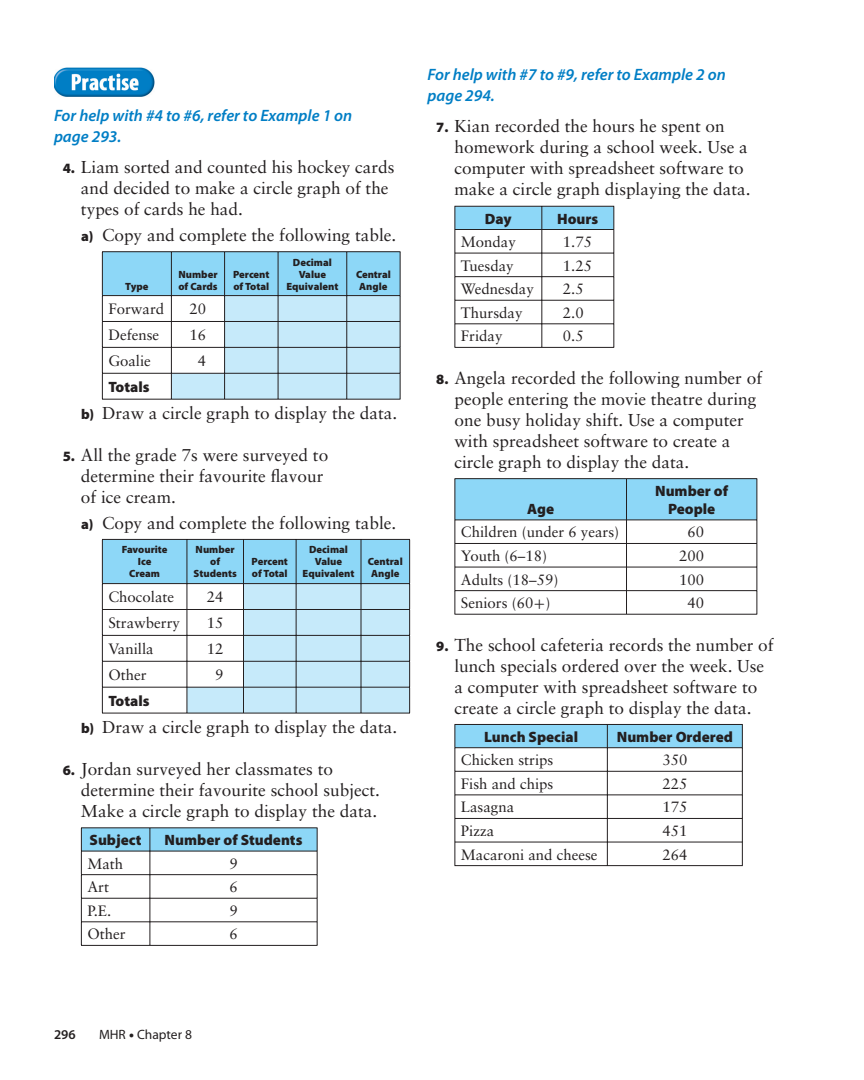
<style>
.page{position:relative;width:864px;height:1080px;background:#fff}
.page>*{position:absolute;margin:0;border:0;box-sizing:border-box;transform-origin:0 0}
.t1{font:17.25px/21px "Sabon";color:#231f20}
.t2{font:italic 600 16.5px/21px "Myriad Pro";color:#007ec5}
.t3{font:15px "Sabon";color:#231f20}
.t4{font:900 15px/18px "Myriad Pro";color:#231f20;text-align:center}
.t5{font:13.5px "Myriad Pro";color:#231f20}
.t6{font:600 13.5px "Myriad Pro";color:#231f20}
.t7{font:900 10.5px/12px "Myriad Pro";color:#231f20;text-align:center}
.s1{font-family:"Myriad Pro";font-weight:900;font-size:14.25px}
.s2{font-family:"Uni Math"}
.s3{font-weight:900}
</style>
<div class="page">
<img style="left:54px;top:68px;width:101px;height:29px">
<hr style="left:102px;top:251px;width:69px;height:1px;background:#231f20">
<hr style="left:171px;top:251px;width:54px;height:1px;background:#231f20">
<hr style="left:225px;top:251px;width:53px;height:1px;background:#231f20">
<hr style="left:278px;top:251px;width:69px;height:1px;background:#231f20">
<hr style="left:347px;top:251px;width:53px;height:1px;background:#231f20">
<svg style="left:102px;top:252px;width:299px;height:147px"></svg>
<hr style="left:102px;top:399px;width:245px;height:1px;background:#231f20">
<hr style="left:347px;top:399px;width:53px;height:1px;background:#231f20">
<svg style="left:102px;top:539px;width:308px;height:174px"></svg>
<hr style="left:102px;top:713px;width:259px;height:1px;background:#231f20">
<hr style="left:361px;top:713px;width:49px;height:1px;background:#231f20">
<hr style="left:81px;top:827px;width:69px;height:1px;background:#231f20">
<hr style="left:150px;top:827px;width:168px;height:1px;background:#231f20">
<svg style="left:81px;top:828px;width:237px;height:117px"></svg>
<hr style="left:81px;top:945px;width:69px;height:1px;background:#231f20">
<hr style="left:150px;top:945px;width:168px;height:1px;background:#231f20">
<svg style="left:454px;top:206px;width:160px;height:141px"></svg>
<hr style="left:454px;top:347px;width:88px;height:1px;background:#231f20">
<hr style="left:542px;top:347px;width:72px;height:1px;background:#231f20">
<hr style="left:454px;top:478px;width:173px;height:1px;background:#231f20">
<hr style="left:627px;top:478px;width:130px;height:1px;background:#231f20">
<svg style="left:454px;top:479px;width:304px;height:135px"></svg>
<hr style="left:454px;top:614px;width:173px;height:1px;background:#231f20">
<hr style="left:627px;top:614px;width:130px;height:1px;background:#231f20">
<svg style="left:454px;top:724px;width:289px;height:141px"></svg>
<hr style="left:454px;top:865px;width:153px;height:1px;background:#231f20">
<hr style="left:607px;top:865px;width:136px;height:1px;background:#231f20">
<p class="t2" style="left:54px;top:106px;width:300px">For help with #4 to #6, refer to Example 1 on page 293.</p>
<p class="t1" style="left:81px;top:158px;width:315px;text-indent:-18px"><span class="s1">4.</span> Liam sorted and counted his hockey cards and decided to make a circle graph of the types of cards he had.</p>
<p class="t1" style="left:81px;top:226px;width:317px"><span class="s1">a)</span> Copy and complete the following table.</p>
<p class="t7" style="left:125px;top:281px;width:25px">Type</p>
<p class="t7" style="left:286px;top:257px;width:53px">Decimal<br>Value<br>Equivalent</p>
<p class="t7" style="left:178px;top:269px;width:41px;text-align:left">Number of Cards</p>
<p class="t7" style="left:233px;top:269px;width:38px;text-align:left">Percent of Total</p>
<p class="t7" style="left:356px;top:269px;width:36px">Central<br>Angle</p>
<p class="t3" style="left:108px;top:303px;width:57px">Forward</p>
<p class="t3" style="left:190px;top:303px;width:18px">20</p>
<p class="t3" style="left:108px;top:329px;width:52px">Defense</p>
<p class="t3" style="left:190px;top:329px;width:18px">16</p>
<p class="t3" style="left:108px;top:355px;width:44px">Goalie</p>
<p class="t3" style="left:198px;top:355px;width:10px">4</p>
<p class="t4" style="left:108px;top:379px;width:43px">Totals</p>
<p class="t1" style="left:81px;top:404px;width:318px"><span class="s1">b)</span> Draw a circle graph to display the data.</p>
<p class="t1" style="left:81px;top:446px;width:249px;text-indent:-18px"><span class="s1">5.</span> All the grade 7s were surveyed to determine their favourite flavour of ice cream.</p>
<p class="t1" style="left:81px;top:514px;width:317px"><span class="s1">a)</span> Copy and complete the following table.</p>
<p class="t7" style="left:122px;top:545px;width:47px">Favourite<br>Ice<br>Cream</p>
<p class="t7" style="left:194px;top:545px;width:45px">Number of<br>Students</p>
<p class="t7" style="left:303px;top:545px;width:53px">Decimal<br>Value<br>Equivalent</p>
<p class="t7" style="left:368px;top:557px;width:36px">Central<br>Angle</p>
<p class="t7" style="left:252px;top:557px;width:38px;text-align:left">Percent of Total</p>
<p class="t3" style="left:108px;top:591px;width:67px">Chocolate</p>
<p class="t3" style="left:207px;top:591px;width:18px">24</p>
<p class="t3" style="left:108px;top:617px;width:73px">Strawberry</p>
<p class="t3" style="left:207px;top:617px;width:18px">15</p>
<p class="t3" style="left:108px;top:643px;width:47px">Vanilla</p>
<p class="t3" style="left:207px;top:643px;width:18px">12</p>
<p class="t3" style="left:108px;top:669px;width:40px">Other</p>
<p class="t3" style="left:215px;top:669px;width:10px">9</p>
<p class="t4" style="left:108px;top:693px;width:43px">Totals</p>
<p class="t1" style="left:81px;top:718px;width:318px"><span class="s1">b)</span> Draw a circle graph to display the data.</p>
<p class="t1" style="left:81px;top:760px;width:301px;text-indent:-18px"><span class="s1">6.</span> Jordan surveyed her classmates to determine their favourite school subject.<br>Make a circle graph to display the data.</p>
<p class="t4" style="left:90px;top:832px;width:54px">Subject</p>
<p class="t4" style="left:165px;top:832px;width:139px">Number of Students</p>
<p class="t3" style="left:87px;top:857px;width:37px">Math</p>
<p class="t3" style="left:229px;top:857px;width:10px">9</p>
<p class="t3" style="left:87px;top:881px;width:23px">Art</p>
<p class="t3" style="left:229px;top:881px;width:10px">6</p>
<p class="t3" style="left:87px;top:904px;width:25px">P.E.</p>
<p class="t3" style="left:229px;top:904px;width:10px">9</p>
<p class="t3" style="left:87px;top:928px;width:40px">Other</p>
<p class="t3" style="left:229px;top:928px;width:10px">6</p>
<p class="t2" style="left:428px;top:65px;width:300px">For help with #7 to #9, refer to Example 2 on page 294.</p>
<p class="t1" style="left:454px;top:117px;width:298px;text-indent:-18px"><span class="s1">7.</span> Kian recorded the hours he spent on homework during a school week. Use a computer with spreadsheet software to make a circle graph displaying the data.</p>
<p class="t4" style="left:485px;top:211px;width:28px">Day</p>
<p class="t4" style="left:557px;top:211px;width:43px">Hours</p>
<p class="t3" style="left:461px;top:236px;width:57px">Monday</p>
<p class="t3" style="left:563px;top:236px;width:31px">1.75</p>
<p class="t3" style="left:461px;top:259px;width:54px">Tuesday</p>
<p class="t3" style="left:563px;top:259px;width:31px">1.25</p>
<p class="t3" style="left:461px;top:283px;width:75px">Wednesday</p>
<p class="t3" style="left:563px;top:283px;width:22px">2.5</p>
<p class="t3" style="left:461px;top:306px;width:63px">Thursday</p>
<p class="t3" style="left:563px;top:306px;width:22px">2.0</p>
<p class="t3" style="left:461px;top:330px;width:43px">Friday</p>
<p class="t3" style="left:563px;top:330px;width:22px">0.5</p>
<p class="t1" style="left:454px;top:369px;width:309px;text-indent:-18px"><span class="s1">8.</span> Angela recorded the following number of people entering the movie theatre during one busy holiday shift. Use a computer with spreadsheet software to create a circle graph to display the data.</p>
<p class="t4" style="left:527px;top:501px;width:28px">Age</p>
<p class="t4" style="left:655px;top:483px;width:75px">Number of<br>People</p>
<p class="t3" style="left:461px;top:526px;width:160px">Children (under 6 years)</p>
<p class="t3" style="left:688px;top:526px;width:18px">60</p>
<p class="t3" style="left:461px;top:550px;width:88px">Youth (6–18)</p>
<p class="t3" style="left:679px;top:550px;width:27px">200</p>
<p class="t3" style="left:461px;top:573px;width:99px">Adults (18–59)</p>
<p class="t3" style="left:679px;top:573px;width:27px">100</p>
<p class="t3" style="left:461px;top:597px;width:91px">Seniors (60<span class="s2">+</span>)</p>
<p class="t3" style="left:688px;top:597px;width:18px">40</p>
<p class="t1" style="left:436px;top:636px;width:339px;text-align:center"><span class="s1">9.</span> The school cafeteria records the number of lunch specials ordered over the week. Use<br>a computer with spreadsheet software to create a circle graph to display the data.</p>
<p class="t4" style="left:484px;top:729px;width:95px">Lunch Special</p>
<p class="t4" style="left:617px;top:729px;width:118px">Number Ordered</p>
<p class="t3" style="left:461px;top:754px;width:94px">Chicken strips</p>
<p class="t3" style="left:662px;top:754px;width:27px">350</p>
<p class="t3" style="left:461px;top:777px;width:94px">Fish and chips</p>
<p class="t3" style="left:662px;top:777px;width:27px">225</p>
<p class="t3" style="left:461px;top:801px;width:55px">Lasagna</p>
<p class="t3" style="left:662px;top:801px;width:27px">175</p>
<p class="t3" style="left:461px;top:825px;width:35px">Pizza</p>
<p class="t3" style="left:662px;top:825px;width:27px">451</p>
<p class="t3" style="left:461px;top:848px;width:138px">Macaroni and cheese</p>
<p class="t3" style="left:662px;top:848px;width:27px">264</p>
<p class="t6" style="left:54px;top:1029px;width:23px">296</p>
<p class="t5" style="left:99px;top:1029px;width:95px">MHR <span class="s3">•</span> Chapter 8</p>
</div>
